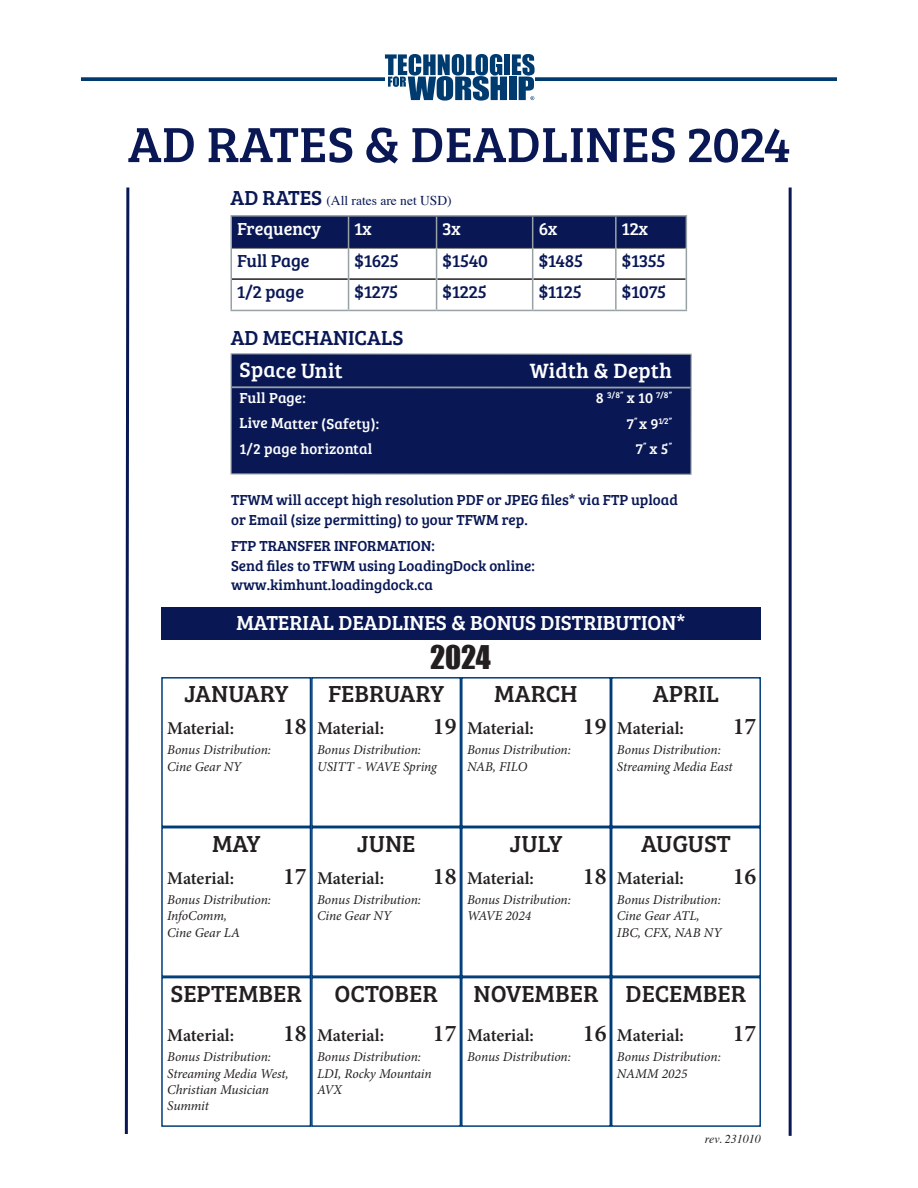
<style>
.page{position:relative;width:918px;height:1188px;background:#fff}
.page>*{position:absolute;margin:0;border:0;box-sizing:border-box;transform-origin:0 0}
.t1{font:51px "Bree Serif";color:#091855}
.t2{font:30px "Impact";color:#231f20}
.t3{font:24px "Bree Serif";color:#231f20}
.t4{font:600 24px "Minion Pro";color:#231f20}
.t5{font:21.45px "Bree Serif";letter-spacing:.01em;color:#fff}
.t6{font:21px "Bree Serif";color:#fff}
.t7{font:21px "Bree Serif";color:#091855}
.t8{font:600 18px "Minion Pro";letter-spacing:-.005em;color:#231f20}
.t9{font:18px "Bree Serif";letter-spacing:-.005em;color:#091855}
.t10{font:18px "Bree Serif";color:#fff}
.t11{font:15px/19.5px "Bree Serif";color:#091855}
.t12{font:15px "Bree Serif";letter-spacing:.01em;color:#fff}
.t13{font:italic 13.5px/16.2px "Minion Pro";letter-spacing:-.01em;color:#231f20}
.t14{font:13.5px "Times";color:#091855}
.t15{font:italic 12px "Times";color:#231f20}
.t16{font:8.7px "Bree Serif";color:#fff}
.s1{font-family:"Bree Serif";font-size:21px}
.s2{font-size:15px}
</style>
<div class="page">
<div style="left:231px;top:354px;width:460px;height:120px;background:#091855"></div>
<hr style="left:232px;top:386px;width:459px;height:3px;background:#98a2a5">
<div style="left:230px;top:353px;width:462px;height:122px;border:1px solid #98a2a5"></div>
<div style="left:232px;top:217px;width:454px;height:30px;background:#091855"></div>
<hr style="left:232px;top:247px;width:116px;height:2px;background:#231f20">
<hr style="left:349px;top:247px;width:87px;height:2px;background:#231f20">
<hr style="left:437px;top:247px;width:95px;height:2px;background:#231f20">
<hr style="left:533px;top:247px;width:82px;height:2px;background:#231f20">
<hr style="left:617px;top:247px;width:69px;height:2px;background:#231f20">
<hr style="left:232px;top:278px;width:116px;height:2px;background:#231f20">
<hr style="left:349px;top:278px;width:87px;height:2px;background:#231f20">
<hr style="left:437px;top:278px;width:95px;height:2px;background:#231f20">
<hr style="left:533px;top:278px;width:82px;height:2px;background:#231f20">
<hr style="left:617px;top:278px;width:69px;height:2px;background:#231f20">
<hr style="left:230px;top:215px;width:119px;height:2px;background:#98a2a5">
<hr style="left:230px;top:217px;width:2px;height:31px;background:#98a2a5">
<hr style="left:349px;top:215px;width:88px;height:2px;background:#98a2a5">
<hr style="left:348px;top:217px;width:1px;height:31px;background:#98a2a5">
<hr style="left:437px;top:215px;width:96px;height:2px;background:#98a2a5">
<hr style="left:436px;top:217px;width:1px;height:31px;background:#98a2a5">
<hr style="left:533px;top:215px;width:83px;height:2px;background:#98a2a5">
<hr style="left:532px;top:217px;width:1px;height:31px;background:#98a2a5">
<hr style="left:616px;top:215px;width:71px;height:2px;background:#98a2a5">
<hr style="left:615px;top:217px;width:2px;height:31px;background:#98a2a5">
<hr style="left:686px;top:217px;width:1px;height:31px;background:#98a2a5">
<hr style="left:230px;top:248px;width:2px;height:31px;background:#98a2a5">
<hr style="left:348px;top:248px;width:1px;height:31px;background:#98a2a5">
<hr style="left:436px;top:248px;width:1px;height:31px;background:#98a2a5">
<hr style="left:532px;top:248px;width:1px;height:31px;background:#98a2a5">
<hr style="left:615px;top:248px;width:2px;height:31px;background:#98a2a5">
<hr style="left:686px;top:248px;width:1px;height:31px;background:#98a2a5">
<hr style="left:230px;top:279px;width:2px;height:31px;background:#98a2a5">
<hr style="left:348px;top:279px;width:1px;height:31px;background:#98a2a5">
<hr style="left:436px;top:279px;width:1px;height:31px;background:#98a2a5">
<hr style="left:532px;top:279px;width:1px;height:31px;background:#98a2a5">
<hr style="left:615px;top:279px;width:2px;height:31px;background:#98a2a5">
<hr style="left:686px;top:279px;width:1px;height:31px;background:#98a2a5">
<hr style="left:230px;top:310px;width:119px;height:1px;background:#98a2a5">
<hr style="left:349px;top:310px;width:88px;height:1px;background:#98a2a5">
<hr style="left:437px;top:310px;width:96px;height:1px;background:#98a2a5">
<hr style="left:533px;top:310px;width:83px;height:1px;background:#98a2a5">
<hr style="left:616px;top:310px;width:71px;height:1px;background:#98a2a5">
<svg style="left:124px;top:187px;width:6px;height:947px"></svg>
<hr style="left:789px;top:188px;width:3px;height:948px;background:#091855">
<svg style="left:81px;top:77px;width:756px;height:4px;background:#12487a"></svg>
<svg style="left:385px;top:54px;width:150px;height:47px"></svg>
<div style="left:161px;top:677px;width:150px;height:150px;border:2px solid #003d78"></div>
<div style="left:161px;top:827px;width:150px;height:150px;border:2px solid #003d78"></div>
<div style="left:161px;top:977px;width:150px;height:150px;border:2px solid #003d78"></div>
<div style="left:311px;top:677px;width:150px;height:150px;border:2px solid #003d78"></div>
<div style="left:311px;top:827px;width:150px;height:150px;border:2px solid #003d78"></div>
<div style="left:311px;top:977px;width:150px;height:150px;border:2px solid #003d78"></div>
<div style="left:461px;top:677px;width:150px;height:150px;border:2px solid #003d78"></div>
<div style="left:461px;top:827px;width:150px;height:150px;border:2px solid #003d78"></div>
<div style="left:461px;top:977px;width:150px;height:150px;border:2px solid #003d78"></div>
<div style="left:611px;top:677px;width:150px;height:150px;border:2px solid #003d78"></div>
<div style="left:611px;top:827px;width:150px;height:150px;border:2px solid #003d78"></div>
<div style="left:611px;top:977px;width:150px;height:150px;border:2px solid #003d78"></div>
<div style="left:161px;top:607px;width:600px;height:33px;background:#091855"></div>
<p class="t1" style="left:128px;top:106px;width:664px">AD RATES &amp; DEADLINES 2024</p>
<p class="t14" style="left:230px;top:188px;width:223px"><span class="s1">AD RATES</span> (All rates are net USD)</p>
<p class="t10" style="left:237px;top:215px;width:85px">Frequency</p>
<p class="t10" style="left:355px;top:215px;width:19px">1x</p>
<p class="t10" style="left:443px;top:215px;width:20px">3x</p>
<p class="t10" style="left:539px;top:215px;width:20px">6x</p>
<p class="t10" style="left:622px;top:215px;width:27px">12x</p>
<p class="t9" style="left:237px;top:247px;width:74px">Full Page</p>
<p class="t9" style="left:355px;top:247px;width:46px">$1625</p>
<p class="t9" style="left:443px;top:247px;width:47px">$1540</p>
<p class="t9" style="left:539px;top:247px;width:46px">$1485</p>
<p class="t9" style="left:622px;top:247px;width:45px">$1355</p>
<p class="t9" style="left:237px;top:278px;width:68px">1/2 page</p>
<p class="t9" style="left:355px;top:278px;width:45px">$1275</p>
<p class="t9" style="left:443px;top:278px;width:46px">$1225</p>
<p class="t9" style="left:539px;top:278px;width:44px">$1125</p>
<p class="t9" style="left:622px;top:278px;width:45px">$1075</p>
<p class="t7" style="left:231px;top:322px;width:174px">AD MECHANICALS</p>
<p class="t5" style="left:240px;top:354px;width:104px">Space Unit</p>
<p class="t5" style="left:530px;top:355px;width:144px">Width &amp; Depth</p>
<p class="t12" style="left:240px;top:387px;width:68px">Full Page:</p>
<p class="t16" style="left:596px;top:389px;width:78px"><span class="s2">8</span> 3/8” <span class="s2">x 10</span> 7/8”</p>
<p class="t12" style="left:240px;top:412px;width:141px">Live Matter (Safety):</p>
<p class="t16" style="left:627px;top:414px;width:47px"><span class="s2">7</span>” <span class="s2">x 9</span>1⁄2”</p>
<p class="t12" style="left:240px;top:438px;width:134px">1/2 page horizontal</p>
<p class="t12" style="left:636px;top:438px;width:38px">7<sup>”</sup> x 5<sup>”</sup></p>
<p class="t11" style="left:231px;top:489px;width:448px">TFWM will accept high resolution PDF or JPEG files* via FTP upload or Email (size permitting) to your TFWM rep.</p>
<p class="t11" style="left:231px;top:535px;width:205px">FTP TRANSFER INFORMATION:</p>
<p class="t11" style="left:231px;top:555px;width:305px">Send files to TFWM using LoadingDock online:</p>
<p class="t11" style="left:231px;top:574px;width:203px">www.kimhunt.loadingdock.ca</p>
<p class="t6" style="left:236px;top:607px;width:451px">MATERIAL DEADLINES &amp; BONUS DISTRIBUTION*</p>
<p class="t3" style="left:184px;top:676px;width:106px">JANUARY</p>
<p class="t8" style="left:167px;top:717px;width:68px">Material:</p>
<p class="t4" style="left:283px;top:712px;width:25px">18</p>
<p class="t13" style="left:167px;top:742px;width:105px">Bonus Distribution:<br>Cine Gear NY</p>
<p class="t2" style="left:430px;top:634px;width:62px">2024</p>
<p class="t3" style="left:328px;top:676px;width:117px">FEBRUARY</p>
<p class="t8" style="left:317px;top:717px;width:68px">Material:</p>
<p class="t4" style="left:433px;top:712px;width:25px">19</p>
<p class="t13" style="left:317px;top:742px;width:121px">Bonus Distribution:<br>USITT - WAVE Spring</p>
<p class="t3" style="left:494px;top:676px;width:85px">MARCH</p>
<p class="t8" style="left:467px;top:717px;width:68px">Material:</p>
<p class="t4" style="left:583px;top:712px;width:25px">19</p>
<p class="t13" style="left:467px;top:742px;width:105px">Bonus Distribution:<br>NAB, FILO</p>
<p class="t3" style="left:653px;top:676px;width:68px">APRIL</p>
<p class="t8" style="left:617px;top:717px;width:68px">Material:</p>
<p class="t4" style="left:733px;top:712px;width:25px">17</p>
<p class="t13" style="left:617px;top:742px;width:117px">Bonus Distribution:<br>Streaming Media East</p>
<p class="t3" style="left:212px;top:826px;width:50px">MAY</p>
<p class="t8" style="left:167px;top:867px;width:68px">Material:</p>
<p class="t4" style="left:283px;top:862px;width:25px">17</p>
<p class="t13" style="left:167px;top:892px;width:105px">Bonus Distribution:<br>InfoComm,<br>Cine Gear LA</p>
<p class="t3" style="left:357px;top:826px;width:60px">JUNE</p>
<p class="t8" style="left:317px;top:867px;width:68px">Material:</p>
<p class="t4" style="left:433px;top:862px;width:25px">18</p>
<p class="t13" style="left:317px;top:892px;width:105px">Bonus Distribution:<br>Cine Gear NY</p>
<p class="t3" style="left:510px;top:826px;width:54px">JULY</p>
<p class="t8" style="left:467px;top:867px;width:68px">Material:</p>
<p class="t4" style="left:583px;top:862px;width:25px">18</p>
<p class="t13" style="left:467px;top:892px;width:105px">Bonus Distribution:<br>WAVE 2024</p>
<p class="t3" style="left:641px;top:826px;width:91px">AUGUST</p>
<p class="t8" style="left:617px;top:867px;width:68px">Material:</p>
<p class="t4" style="left:733px;top:862px;width:25px">16</p>
<p class="t13" style="left:617px;top:892px;width:106px">Bonus Distribution:<br>Cine Gear ATL,<br>IBC, CFX, NAB NY</p>
<p class="t3" style="left:171px;top:975px;width:133px">SEPTEMBER</p>
<p class="t8" style="left:167px;top:1024px;width:68px">Material:</p>
<p class="t4" style="left:283px;top:1019px;width:25px">18</p>
<p class="t13" style="left:167px;top:1049px;width:123px">Bonus Distribution:<br>Streaming Media West,<br>Christian Musician<br>Summit</p>
<p class="t3" style="left:334px;top:975px;width:105px">OCTOBER</p>
<p class="t8" style="left:317px;top:1024px;width:68px">Material:</p>
<p class="t4" style="left:433px;top:1019px;width:25px">17</p>
<p class="t13" style="left:317px;top:1049px;width:116px">Bonus Distribution:<br>LDI, Rocky Mountain<br>AVX</p>
<p class="t3" style="left:474px;top:975px;width:126px">NOVEMBER</p>
<p class="t8" style="left:467px;top:1024px;width:68px">Material:</p>
<p class="t4" style="left:583px;top:1019px;width:25px">16</p>
<p class="t13" style="left:467px;top:1049px;width:105px">Bonus Distribution:</p>
<p class="t3" style="left:626px;top:975px;width:122px">DECEMBER</p>
<p class="t8" style="left:617px;top:1024px;width:68px">Material:</p>
<p class="t4" style="left:733px;top:1019px;width:25px">17</p>
<p class="t13" style="left:617px;top:1049px;width:105px">Bonus Distribution:<br>NAMM 2025</p>
<p class="t15" style="left:705px;top:1129px;width:57px">rev. 231010</p>
</div>
